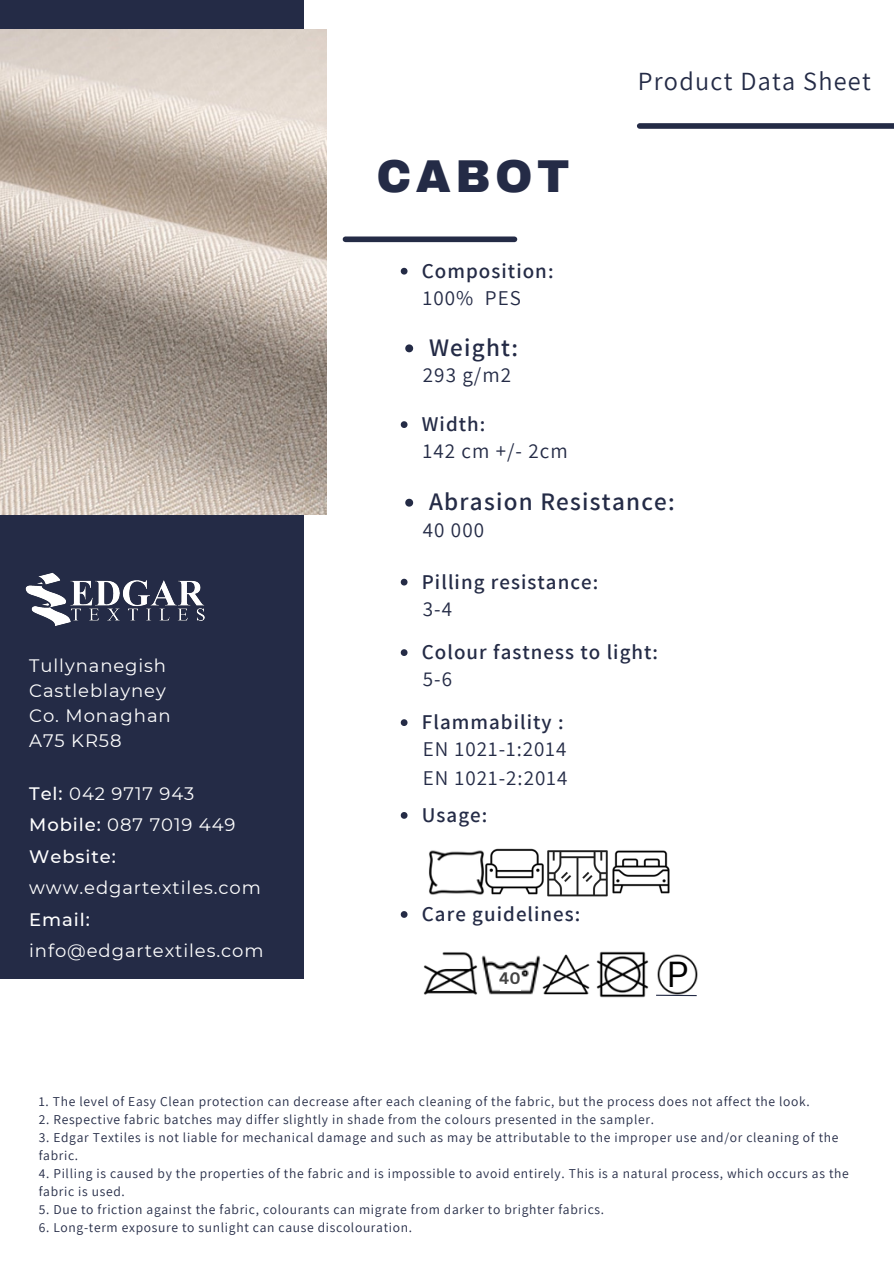
<style>
.page{position:relative;width:894px;height:1264px;background:#fff}
.page>*{position:absolute;margin:0;border:0;box-sizing:border-box;transform-origin:0 0}
.t1{font:900 45px "Archivo";letter-spacing:.1em;color:#242b46}
.t2{font:35.25px "Canva Sans";color:#000}
.t3{font:26.25px "Assistant";letter-spacing:.05em;color:#242b46}
.t4{font:600 25.2px "Assistant";letter-spacing:.05em;color:#242b46}
.t5{font:600 21px "Assistant";letter-spacing:.05em;color:#242b46}
.t6{font:21px/29.2px "Assistant";letter-spacing:.05em;color:#242b46}
.t7{font:18px/24.8px "Montserrat";letter-spacing:.05em;color:#fff}
.t8{font:500 18px "Montserrat";letter-spacing:.05em;color:#fff}
.t9{font:700 16.2px "Canva Sans";color:#000}
.t10{font:13.5px/18px "Assistant";letter-spacing:.05em;color:#242b46}
.s1{font-weight:500}
</style>
<div class="page">
<div style="left:639px;top:123px;width:254px;height:6px;background:#242b46"></div>
<div style="left:345px;top:236px;width:169px;height:6px;background:#242b46"></div>
<div style="left:0;top:0;width:303px;height:978px;background:#242b46"></div>
<img style="left:25px;top:572px;width:180px;height:54px">
<img style="left:0;top:30px;width:326px;height:484px">
<svg style="left:400px;top:911px;width:7px;height:6px"></svg>
<img style="left:429px;top:850px;width:55px;height:45px">
<img style="left:486px;top:848px;width:57px;height:47px">
<img style="left:547px;top:850px;width:60px;height:47px">
<img style="left:612px;top:850px;width:57px;height:44px">
<img style="left:423px;top:952px;width:54px;height:43px">
<img style="left:596px;top:951px;width:52px;height:47px">
<img style="left:544px;top:954px;width:45px;height:41px">
<img style="left:477px;top:955px;width:67px;height:40px">
<img style="left:657px;top:954px;width:41px;height:40px">
<hr style="left:656px;top:994px;width:40px;height:2px;background:#242b46">
<div style="left:499px;top:970px;width:21px;height:20px;background:#fff"></div>
<svg style="left:400px;top:812px;width:7px;height:6px"></svg>
<svg style="left:400px;top:268px;width:7px;height:6px"></svg>
<svg style="left:405px;top:344px;width:8px;height:8px"></svg>
<svg style="left:400px;top:421px;width:7px;height:7px"></svg>
<svg style="left:405px;top:499px;width:8px;height:7px"></svg>
<svg style="left:400px;top:578px;width:7px;height:7px"></svg>
<svg style="left:400px;top:649px;width:7px;height:7px"></svg>
<svg style="left:400px;top:719px;width:7px;height:7px"></svg>
<h1 class="t1" style="left:376px;top:152px;width:195px">CABOT</h1>
<h3 class="t5" style="left:422px;top:256px;width:133px">Composition:</h3>
<h3 class="t6" style="left:423px;top:282px;width:100px">100% PES</h3>
<h3 class="t4" style="left:429px;top:330px;width:90px">Weight:</h3>
<h3 class="t6" style="left:423px;top:360px;width:90px">293 g/m2</h3>
<h3 class="t5" style="left:422px;top:410px;width:65px">Width:</h3>
<h3 class="t6" style="left:423px;top:436px;width:146px">142 cm +/- 2cm</h3>
<h3 class="t3" style="left:637px;top:64px;width:234px">Product Data Sheet</h3>
<h3 class="t4" style="left:429px;top:484px;width:247px">Abrasion Resistance:</h3>
<h3 class="t6" style="left:423px;top:514px;width:63px">40 000</h3>
<h3 class="t5" style="left:422px;top:567px;width:178px">Pilling resistance:</h3>
<h3 class="t7" style="left:29px;top:653px;width:143px">Tullynanegish<br>Castleblayney<br>Co. Monaghan<br>A75 KR58</h3>
<h3 class="t7" style="left:29px;top:777px;width:208px;line-height:31.5px"><span class="s1">Tel:</span> 042 9717 943<br><span class="s1">Mobile:</span> 087 7019 449<br><span class="s1">Website:</span></h3>
<h3 class="t7" style="left:29px;top:875px;width:233px">www.edgartextiles.com</h3>
<h3 class="t8" style="left:29px;top:908px;width:62px">Email:</h3>
<h3 class="t7" style="left:29px;top:938px;width:236px">info@edgartextiles.com</h3>
<h3 class="t6" style="left:423px;top:593px;width:31px">3-4</h3>
<h3 class="t5" style="left:422px;top:638px;width:238px">Colour fastness to light:</h3>
<h3 class="t6" style="left:423px;top:663px;width:31px">5-6</h3>
<h3 class="t5" style="left:422px;top:708px;width:143px">Flammability :</h3>
<h3 class="t6" style="left:423px;top:733px;width:146px">EN 1021-1:2014<br>EN 1021-2:2014</h3>
<h3 class="t5" style="left:422px;top:800px;width:67px">Usage:</h3>
<h3 class="t5" style="left:422px;top:899px;width:160px">Care guidelines:</h3>
<p class="t9" style="left:499px;top:967px;width:23px">40</p>
<h2 class="t2" style="left:666px;top:949px;width:24px">P</h2>
<p class="t10" style="left:39px;top:1091px;width:772px">1. The level of Easy Clean protection can decrease after each cleaning of the fabric, but the process does not affect the look.</p>
<p class="t10" style="left:39px;top:1109px;width:616px">2. Respective fabric batches may differ slightly in shade from the colours presented in the sampler.</p>
<p class="t10" style="left:39px;top:1127px;width:801px">3. Edgar Textiles is not liable for mechanical damage and such as may be attributable to the improper use and/or cleaning of the fabric.</p>
<p class="t10" style="left:39px;top:1163px;width:811px">4. Pilling is caused by the properties of the fabric and is impossible to avoid entirely. This is a natural process, which occurs as the fabric is used.</p>
<p class="t10" style="left:39px;top:1199px;width:566px">5. Due to friction against the fabric, colourants can migrate from darker to brighter fabrics.</p>
<p class="t10" style="left:39px;top:1218px;width:375px">6. Long-term exposure to sunlight can cause discolouration.</p>
</div>
